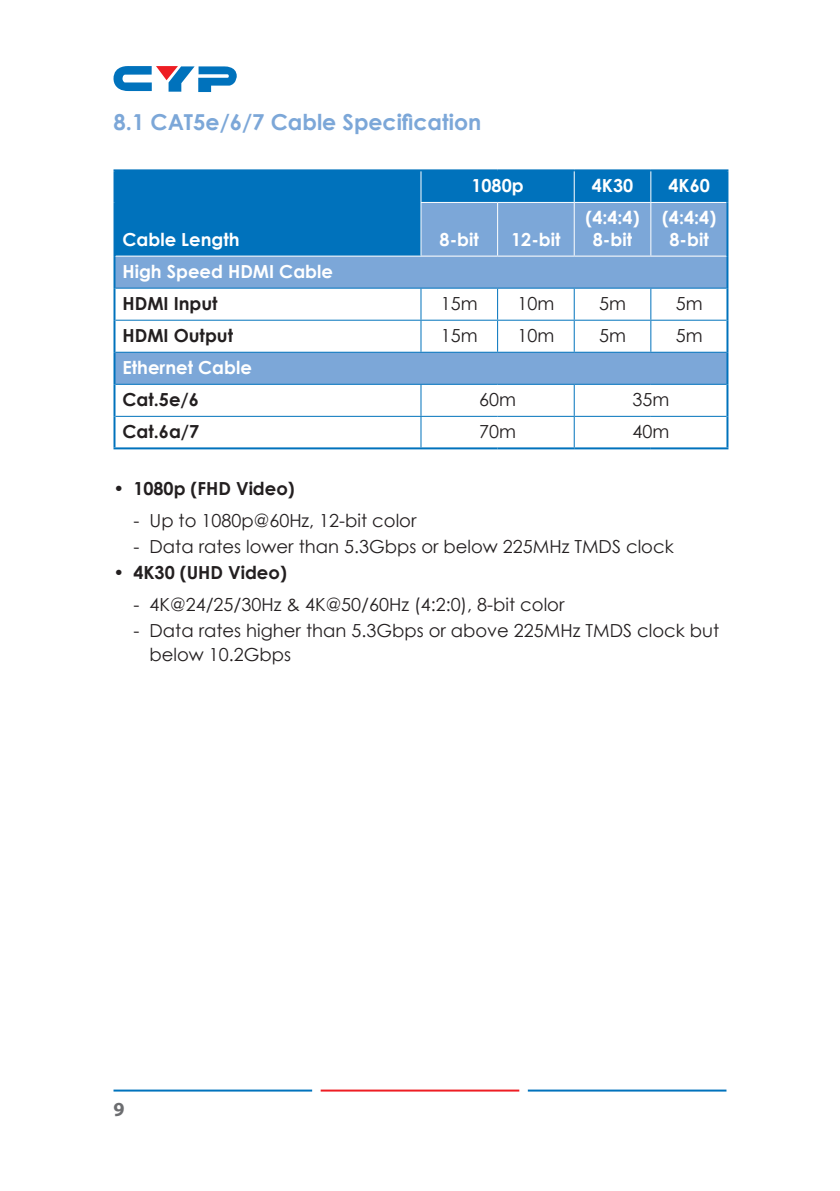
<style>
.page{position:relative;width:840px;height:1191px;background:#fff}
.page>*{position:absolute;margin:0;border:0;box-sizing:border-box;transform-origin:0 0}
.Sub_Header{font:700 22px "Century Gothic";color:#7ca7d8}
.t1{font:700 20px "Myriad Pro";color:#6c6d70}
.Table_Text{font:18px/24px "Century Gothic";color:#231f20}
.Table_Text_-_Bold{font:700 18px/21.6px "Century Gothic";color:#fff;text-align:center}
.Table_Text_-_Bold-2{font:700 18px "Century Gothic";color:#231f20}
</style>
<div class="page">
<svg style="left:113px;top:66px;width:123px;height:26px"></svg>
<hr style="left:113px;top:1089px;width:199px;height:2px;background:#0073bd">
<hr style="left:527px;top:1089px;width:199px;height:2px;background:#0072bc">
<hr style="left:320px;top:1089px;width:199px;height:2px;background:#ee1d23">
<div style="left:115px;top:171px;width:611px;height:85px;background:#0072bc"></div>
<div style="left:421px;top:203px;width:305px;height:53px;background:#7ca7d8"></div>
<svg style="left:115px;top:257px;width:611px;height:127px;fill:#7ca7d8"></svg>
<hr style="left:113px;top:169px;width:308px;height:2px;background:#0072bc">
<hr style="left:421px;top:169px;width:76px;height:2px;background:#0072bc">
<hr style="left:497px;top:169px;width:77px;height:2px;background:#0072bc">
<hr style="left:574px;top:169px;width:76px;height:2px;background:#0072bc">
<hr style="left:650px;top:169px;width:78px;height:2px;background:#0072bc">
<hr style="left:113px;top:256px;width:2px;height:32px;background:#0072bc">
<hr style="left:726px;top:256px;width:2px;height:32px;background:#0072bc">
<hr style="left:113px;top:288px;width:2px;height:32px;background:#0072bc">
<hr style="left:726px;top:288px;width:2px;height:32px;background:#0072bc">
<hr style="left:113px;top:320px;width:2px;height:32px;background:#0072bc">
<hr style="left:726px;top:320px;width:2px;height:32px;background:#0072bc">
<hr style="left:113px;top:352px;width:2px;height:32px;background:#0072bc">
<hr style="left:726px;top:352px;width:2px;height:32px;background:#0072bc">
<hr style="left:113px;top:384px;width:2px;height:32px;background:#0072bc">
<hr style="left:726px;top:384px;width:2px;height:32px;background:#0072bc">
<hr style="left:113px;top:416px;width:2px;height:31px;background:#0072bc">
<hr style="left:726px;top:416px;width:2px;height:31px;background:#0072bc">
<hr style="left:113px;top:447px;width:308px;height:2px;background:#0072bc">
<hr style="left:421px;top:447px;width:76px;height:2px;background:#0072bc">
<hr style="left:497px;top:447px;width:77px;height:2px;background:#0072bc">
<hr style="left:574px;top:447px;width:76px;height:2px;background:#0072bc">
<hr style="left:650px;top:447px;width:78px;height:2px;background:#0072bc">
<hr style="left:115px;top:288px;width:306px;height:1px;background:#0072bc">
<hr style="left:421px;top:288px;width:76px;height:1px;background:#0072bc">
<hr style="left:420px;top:289px;width:1px;height:31px;background:#0072bc">
<hr style="left:497px;top:288px;width:77px;height:1px;background:#0072bc">
<hr style="left:497px;top:289px;width:1px;height:31px;background:#0072bc">
<hr style="left:574px;top:288px;width:76px;height:1px;background:#0072bc">
<hr style="left:573px;top:289px;width:1px;height:31px;background:#0072bc">
<hr style="left:650px;top:288px;width:76px;height:1px;background:#0072bc">
<hr style="left:650px;top:289px;width:1px;height:31px;background:#0072bc">
<hr style="left:115px;top:320px;width:306px;height:1px;background:#0072bc">
<hr style="left:421px;top:320px;width:76px;height:1px;background:#0072bc">
<hr style="left:420px;top:321px;width:1px;height:31px;background:#0072bc">
<hr style="left:497px;top:320px;width:77px;height:1px;background:#0072bc">
<hr style="left:497px;top:321px;width:1px;height:31px;background:#0072bc">
<hr style="left:574px;top:320px;width:76px;height:1px;background:#0072bc">
<hr style="left:573px;top:321px;width:1px;height:31px;background:#0072bc">
<hr style="left:650px;top:320px;width:76px;height:1px;background:#0072bc">
<hr style="left:650px;top:321px;width:1px;height:31px;background:#0072bc">
<hr style="left:115px;top:352px;width:306px;height:1px;background:#0072bc">
<hr style="left:421px;top:352px;width:76px;height:1px;background:#0072bc">
<hr style="left:497px;top:352px;width:77px;height:1px;background:#0072bc">
<hr style="left:574px;top:352px;width:76px;height:1px;background:#0072bc">
<hr style="left:650px;top:352px;width:76px;height:1px;background:#0072bc">
<hr style="left:115px;top:384px;width:306px;height:1px;background:#0072bc">
<hr style="left:421px;top:384px;width:76px;height:1px;background:#0072bc">
<hr style="left:420px;top:385px;width:1px;height:31px;background:#0072bc">
<hr style="left:497px;top:384px;width:77px;height:1px;background:#0072bc">
<hr style="left:574px;top:384px;width:76px;height:1px;background:#0072bc">
<hr style="left:573px;top:385px;width:1px;height:31px;background:#0072bc">
<hr style="left:650px;top:384px;width:76px;height:1px;background:#0072bc">
<hr style="left:115px;top:416px;width:306px;height:1px;background:#0072bc">
<hr style="left:421px;top:416px;width:76px;height:1px;background:#0072bc">
<hr style="left:420px;top:417px;width:1px;height:30px;background:#0072bc">
<hr style="left:497px;top:416px;width:77px;height:1px;background:#0072bc">
<hr style="left:574px;top:416px;width:76px;height:1px;background:#0072bc">
<hr style="left:573px;top:417px;width:1px;height:30px;background:#0072bc">
<hr style="left:650px;top:416px;width:76px;height:1px;background:#0072bc">
<hr style="left:420px;top:171px;width:1px;height:31px;background:#fff">
<hr style="left:573px;top:171px;width:1px;height:31px;background:#fff">
<hr style="left:650px;top:171px;width:1px;height:31px;background:#fff">
<hr style="left:420px;top:202px;width:77px;height:1px;background:#fff">
<hr style="left:420px;top:203px;width:1px;height:53px;background:#fff">
<hr style="left:497px;top:202px;width:77px;height:1px;background:#fff">
<hr style="left:497px;top:203px;width:1px;height:53px;background:#fff">
<hr style="left:574px;top:202px;width:76px;height:1px;background:#fff">
<hr style="left:573px;top:203px;width:1px;height:53px;background:#fff">
<hr style="left:650px;top:202px;width:76px;height:1px;background:#fff">
<hr style="left:650px;top:203px;width:1px;height:53px;background:#fff">
<hr style="left:113px;top:171px;width:2px;height:31px;background:#0072bc">
<hr style="left:113px;top:202px;width:2px;height:54px;background:#0072bc">
<hr style="left:726px;top:171px;width:2px;height:31px;background:#0072bc">
<hr style="left:726px;top:202px;width:2px;height:54px;background:#0072bc">
<p class="Sub_Header" style="left:113px;top:105px;width:369px">8.1 CAT5e/6/7 Cable Specification</p>
<p class="Table_Text_-_Bold" style="left:122px;top:227px;width:119px">Cable Length</p>
<p class="Table_Text_-_Bold" style="left:471px;top:174px;width:54px">1080p</p>
<p class="Table_Text_-_Bold" style="left:591px;top:174px;width:43px">4K30</p>
<p class="Table_Text_-_Bold" style="left:668px;top:174px;width:43px">4K60</p>
<p class="Table_Text_-_Bold" style="left:439px;top:227px;width:41px">8-bit</p>
<p class="Table_Text_-_Bold" style="left:511px;top:227px;width:51px">12-bit</p>
<p class="Table_Text_-_Bold" style="left:585px;top:206px;width:55px">(4:4:4)<br>8-bit</p>
<p class="Table_Text_-_Bold" style="left:661px;top:206px;width:55px">(4:4:4)<br>8-bit</p>
<p class="Table_Text_-_Bold" style="left:122px;top:259px;width:212px">High Speed HDMI Cable</p>
<p class="Table_Text_-_Bold-2" style="left:122px;top:289px;width:97px">HDMI Input</p>
<p class="Table_Text" style="left:440px;top:291px;width:38px">15m</p>
<p class="Table_Text" style="left:517px;top:291px;width:38px">10m</p>
<p class="Table_Text" style="left:598px;top:291px;width:28px">5m</p>
<p class="Table_Text" style="left:675px;top:291px;width:28px">5m</p>
<p class="Table_Text_-_Bold-2" style="left:122px;top:321px;width:112px">HDMI Output</p>
<p class="Table_Text" style="left:440px;top:323px;width:38px">15m</p>
<p class="Table_Text" style="left:517px;top:323px;width:38px">10m</p>
<p class="Table_Text" style="left:598px;top:323px;width:28px">5m</p>
<p class="Table_Text" style="left:675px;top:323px;width:28px">5m</p>
<p class="Table_Text_-_Bold" style="left:122px;top:355px;width:131px">Ethernet Cable</p>
<p class="Table_Text_-_Bold-2" style="left:122px;top:385px;width:78px">Cat.5e/6</p>
<p class="Table_Text" style="left:479px;top:387px;width:38px">60m</p>
<p class="Table_Text" style="left:632px;top:387px;width:38px">35m</p>
<p class="Table_Text_-_Bold-2" style="left:122px;top:417px;width:78px">Cat.6a/7</p>
<p class="Table_Text" style="left:479px;top:419px;width:38px">70m</p>
<p class="Table_Text" style="left:632px;top:419px;width:38px">40m</p>
<p class="Table_Text_-_Bold-2" style="left:113px;top:474px;width:183px">• 1080p (FHD Video)</p>
<p class="Table_Text" style="left:133px;top:508px;width:284px">- Up to 1080p@60Hz, 12-bit color</p>
<p class="Table_Text" style="left:133px;top:534px;width:541px">- Data rates lower than 5.3Gbps or below 225MHz TMDS clock</p>
<p class="Table_Text_-_Bold-2" style="left:113px;top:558px;width:175px">• 4K30 (UHD Video)</p>
<p class="Table_Text" style="left:133px;top:592px;width:432px">- 4K@24/25/30Hz &amp; 4K@50/60Hz (4:2:0), 8-bit color</p>
<p class="Table_Text" style="left:149px;top:618px;width:571px;text-indent:-16px">- Data rates higher than 5.3Gbps or above 225MHz TMDS clock but below 10.2Gbps</p>
<p class="t1" style="left:113px;top:1096px;width:13px">9</p>
</div>
